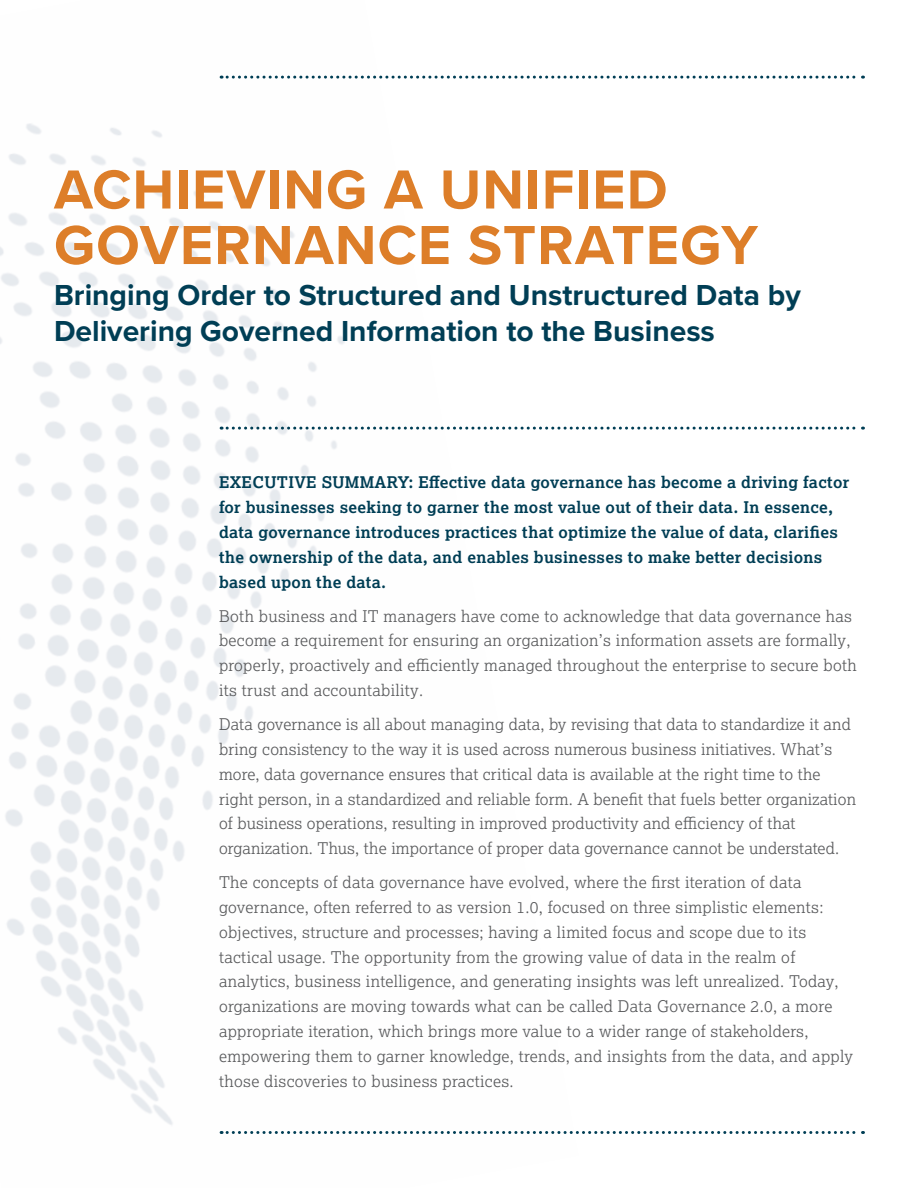
<style>
.page{position:relative;width:918px;height:1188px;background:#fff}
.page>*{position:absolute;margin:0;border:0;box-sizing:border-box;transform-origin:0 0}
.t1{font:700 57px/55.5px "Proxima Nova";letter-spacing:.02em;color:#dd7e29}
.t2{font:700 30px/36px "Proxima Nova";color:#003e55}
.t3{font:300 16.2px/24.9px "Lexia";letter-spacing:.02em;color:#58595b}
.t4{font:700 16.2px/24.9px "Lexia";letter-spacing:.02em;color:#003e55}
</style>
<div class="page">
<img style="left:0;top:75px;width:578px;height:1059px">
<svg style="left:221px;top:1131px;width:642px;height:3px"></svg>
<svg style="left:221px;top:76px;width:642px;height:3px"></svg>
<svg style="left:221px;top:427px;width:642px;height:3px"></svg>
<h1 class="t1" style="left:54px;top:164px;width:706px">ACHIEVING A UNIFIED<br>GOVERNANCE STRATEGY</h1>
<h2 class="t2" style="left:54px;top:278px;width:748px">Bringing Order to Structured and Unstructured Data by<br>Delivering Governed Information to the Business</h2>
<p class="t4" style="left:219px;top:470px;width:632px">EXECUTIVE SUMMARY: Effective data governance has become a driving factor for businesses seeking to garner the most value out of their data. In essence, data governance introduces practices that optimize the value of data, clarifies the ownership of the data, and enables businesses to make better decisions based upon the data.</p>
<p class="t3" style="left:219px;top:603px;width:639px">Both business and IT managers have come to acknowledge that data governance has become a requirement for ensuring an organization’s information assets are formally, properly, proactively and efficiently managed throughout the enterprise to secure both its trust and accountability.</p>
<p class="t3" style="left:219px;top:711px;width:639px">Data governance is all about managing data, by revising that data to standardize it and bring consistency to the way it is used across numerous business initiatives. What’s more, data governance ensures that critical data is available at the right time to the right person, in a standardized and reliable form. A benefit that fuels better organization of business operations, resulting in improved productivity and efficiency of that organization. Thus, the importance of proper data governance cannot be understated.</p>
<p class="t3" style="left:219px;top:869px;width:635px">The concepts of data governance have evolved, where the first iteration of data governance, often referred to as version 1.0, focused on three simplistic elements: objectives, structure and processes; having a limited focus and scope due to its tactical usage. The opportunity from the growing value of data in the realm of analytics, business intelligence, and generating insights was left unrealized. Today, organizations are moving towards what can be called Data Governance 2.0, a more appropriate iteration, which brings more value to a wider range of stakeholders, empowering them to garner knowledge, trends, and insights from the data, and apply those discoveries to business practices.</p>
</div>
